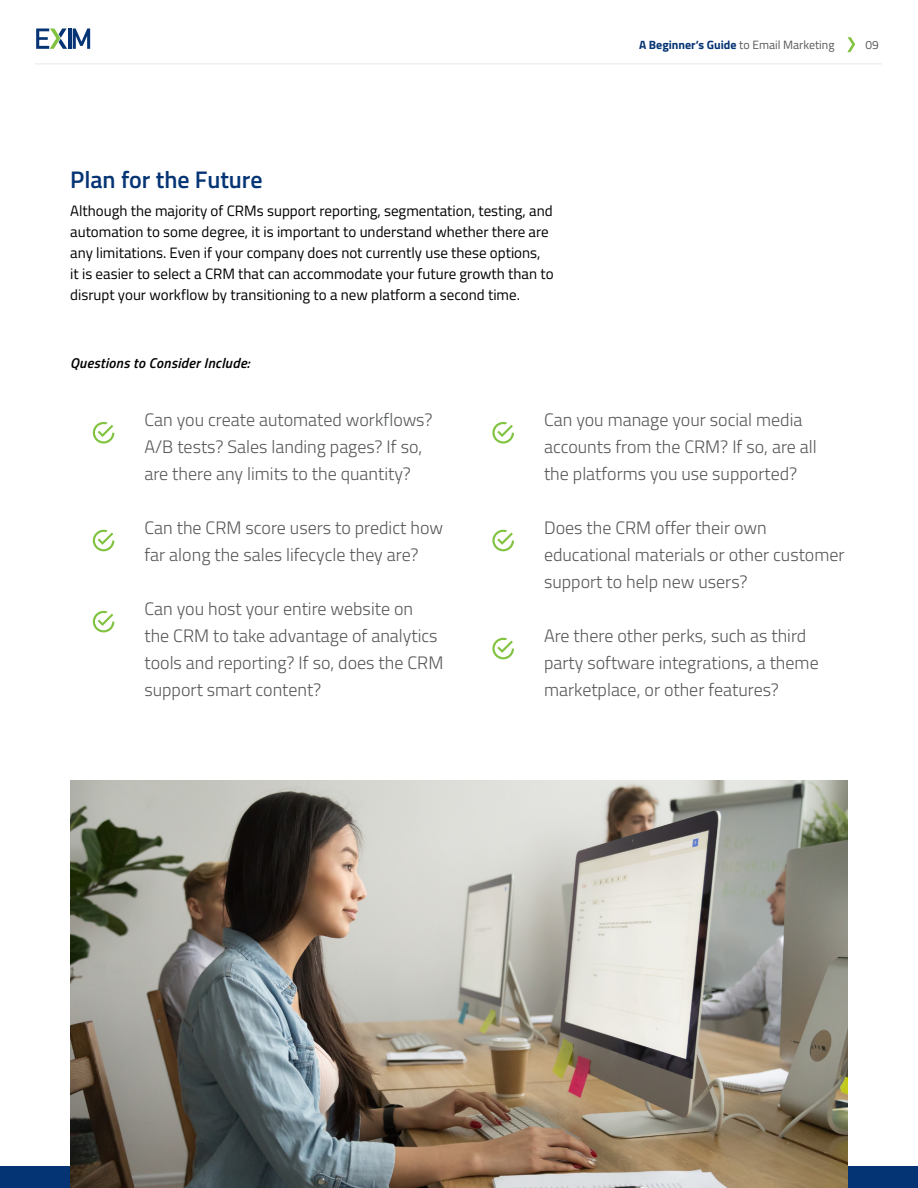
<style>
.page{position:relative;width:918px;height:1188px;background:#fff}
.page>*{position:absolute;margin:0;border:0;box-sizing:border-box;transform-origin:0 0}
.t1{font:600 24px "Titillium Web";color:#053474}
.t2{font:300 18px/27px "Titillium Web";color:#57585a}
.t3{font:15px/21px "Titillium Web";color:#000}
.t4{font:italic 600 14.25px "Titillium Web";letter-spacing:.02em;color:#000}
.t5{font:700 12px "Titillium Web";color:#053474}
.t6{font:12px "Titillium Web";color:#57585a}
.s1{font-weight:400;color:#57585a}
</style>
<div class="page">
<div style="left:0;top:1166px;width:918px;height:22px;background:#053474"></div>
<svg style="left:847px;top:37px;width:8px;height:15px"></svg>
<hr style="left:35px;top:63px;width:847px;height:2px;background:#e6e7e9">
<hr style="left:68px;top:28px;width:3px;height:21px;background:#053474">
<svg style="left:73px;top:28px;width:17px;height:21px"></svg>
<svg style="left:36px;top:28px;width:31px;height:21px"></svg>
<svg style="left:93px;top:422px;width:21px;height:22px"></svg>
<svg style="left:492px;top:422px;width:22px;height:22px"></svg>
<svg style="left:93px;top:530px;width:21px;height:21px"></svg>
<svg style="left:492px;top:638px;width:22px;height:21px"></svg>
<svg style="left:492px;top:530px;width:22px;height:21px"></svg>
<svg style="left:93px;top:611px;width:21px;height:21px"></svg>
<img style="left:70px;top:780px;width:778px;height:408px">
<h3 class="t1" style="left:70px;top:162px;width:194px">Plan for the Future</h3>
<p class="t3" style="left:70px;top:200px;width:485px">Although the majority of CRMs support reporting, segmentation, testing, and automation to some degree, it is important to understand whether there are any limitations. Even if your company does not currently use these options,<br>it is easier to select a CRM that can accommodate your future growth than to disrupt your workflow by transitioning to a new platform a second time.</p>
<h4 class="t4" style="left:70px;top:352px;width:181px">Questions to Consider Include:</h4>
<p class="t5" style="left:639px;top:36px;width:197px">A Beginner’s Guide <span class="s1">to Email Marketing</span></p>
<p class="t6" style="left:866px;top:36px;width:15px">09</p>
<p class="t2" style="left:144px;top:405px;width:290px">Can you create automated workflows?<br>A/B tests? Sales landing pages? If so, are there any limits to the quantity?</p>
<p class="t2" style="left:144px;top:513px;width:300px">Can the CRM score users to predict how far along the sales lifecycle they are?</p>
<p class="t2" style="left:144px;top:594px;width:300px">Can you host your entire website on<br>the CRM to take advantage of analytics tools and reporting? If so, does the CRM support smart content?</p>
<p class="t2" style="left:544px;top:405px;width:274px">Can you manage your social media accounts from the CRM? If so, are all the platforms you use supported?</p>
<p class="t2" style="left:544px;top:513px;width:302px">Does the CRM offer their own educational materials or other customer support to help new users?</p>
<p class="t2" style="left:544px;top:621px;width:276px">Are there other perks, such as third party software integrations, a theme marketplace, or other features?</p>
</div>
